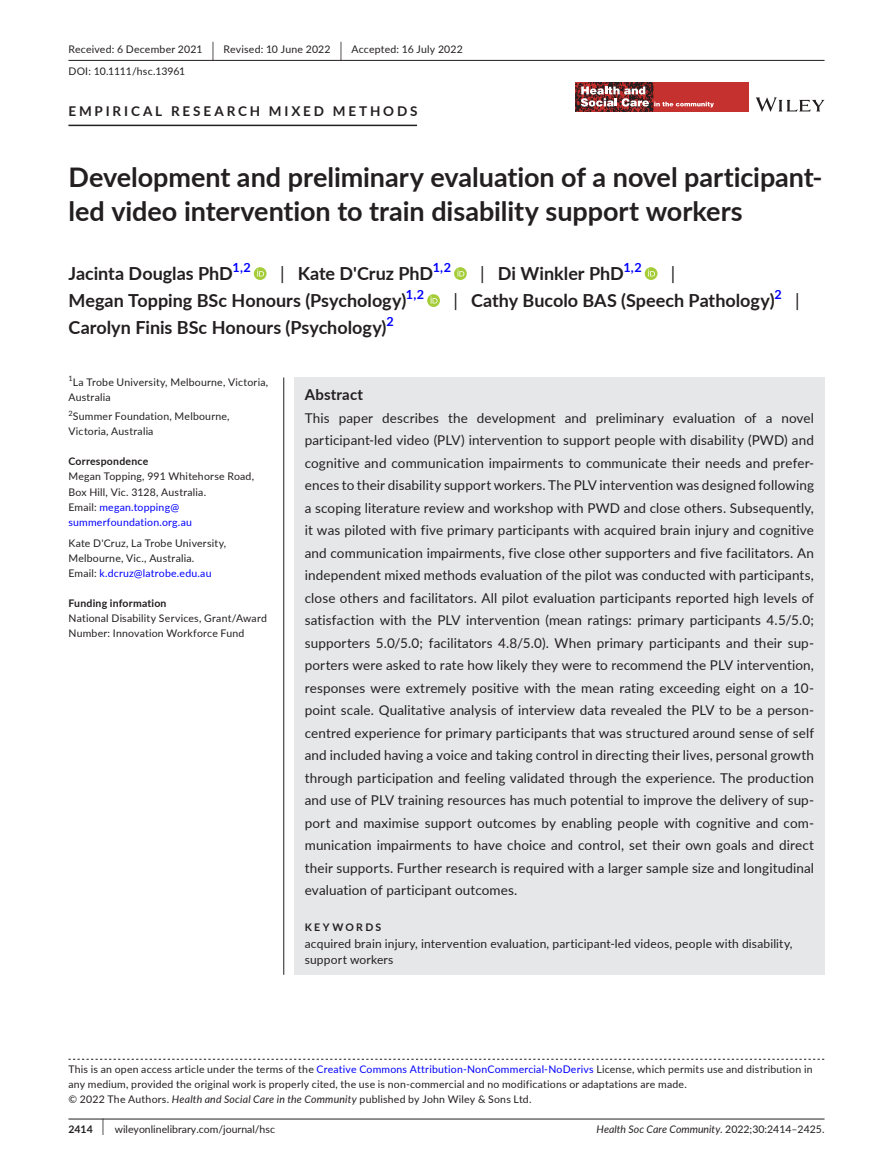
<style>
.page{position:relative;width:893px;height:1174px;background:#fff}
.page>*{position:absolute;margin:0;border:0;box-sizing:border-box;transform-origin:0 0}
.t1{font:700 27px/34.5px "Lato";color:#231f20}
.t2{font:700 18px "Lato";color:#231f20}
.t3{font:18px "Lato";color:#231f20}
.t4{font:700 15px "Lato";letter-spacing:.015em;color:#231f20}
.t5{font:13.5px/22.5px "Lato";letter-spacing:.01em;color:#231f20;text-align:justify}
.t6{font:700 13.5px "Lato";letter-spacing:.21em;color:#231f20}
.t7{font:700 12.6px "Lato";color:#00f}
.t8{font:12px/16.5px "Lato";letter-spacing:.015em;color:#231f20}
.t9{font:10.5px/15px "Lato";letter-spacing:.02em;color:#231f20}
.t10{font:italic 10.5px "Lato";color:#231f20}
.t11{font:10.5px "Lato";color:#231f20}
.t12{font:700 10.5px "Lato";letter-spacing:.02em;color:#231f20}
.t13{font:700 10.5px "Lato";letter-spacing:.22em;color:#231f20}
.t14{font:7.35px "Lato";color:#231f20}
.s1{font-size:19.65px}
.s2{font-weight:400}
.s3{color:#00f}
.s4{font-style:italic}
.s5{font-weight:700}
.s6{font-size:17.4px}
.s7{font-style:normal}
</style>
<div class="page">
<hr style="left:68px;top:1118px;width:756px;height:1px;background:#231f20">
<svg style="left:756px;top:97px;width:68px;height:15px"></svg>
<img style="left:576px;top:82px;width:172px;height:30px">
<svg style="left:581px;top:86px;width:133px;height:21px"></svg>
<hr style="left:68px;top:60px;width:756px;height:1px;background:#231f20">
<hr style="left:68px;top:125px;width:349px;height:1px;background:#231f20">
<svg style="left:254px;top:267px;width:13px;height:13px"></svg>
<svg style="left:257px;top:269px;width:7px;height:7px"></svg>
<svg style="left:454px;top:267px;width:13px;height:13px"></svg>
<svg style="left:457px;top:269px;width:7px;height:7px"></svg>
<svg style="left:645px;top:267px;width:12px;height:13px"></svg>
<svg style="left:648px;top:269px;width:7px;height:7px"></svg>
<svg style="left:427px;top:294px;width:13px;height:13px"></svg>
<svg style="left:431px;top:296px;width:6px;height:7px"></svg>
<svg style="left:68px;top:1058px;width:756px;height:1px"></svg>
<div style="left:294px;top:377px;width:530px;height:597px;background:#e6e7e9"></div>
<hr style="left:283px;top:377px;width:1px;height:597px;background:#231f20">
<p class="t9" style="left:68px;top:38px;width:396px;line-height:21.8px">Received: 6 December 2021 <span class="s1">|</span> Revised: 10 June 2022 <span class="s1">|</span> Accepted: 16 July 2022<br>DOI: 10.1111/hsc.13961</p>
<p class="t6" style="left:68px;top:101px;width:350px">EMPIRICAL RESEARCH MIXED METHODS</p>
<h1 class="t1" style="left:68px;top:159px;width:755px">Development and preliminary evaluation of a novel participant&shy;led video intervention to train disability support workers</h1>
<h2 class="t2" style="left:68px;top:260px;width:166px">Jacinta Douglas PhD</h2>
<p class="t7" style="left:232px;top:258px;width:20px">1,2</p>
<h2 class="t2" style="left:280px;top:260px;width:155px"><span class="s2">|</span> Kate D'Cruz PhD</h2>
<p class="t7" style="left:433px;top:258px;width:20px">1,2</p>
<h2 class="t2" style="left:480px;top:260px;width:145px"><span class="s2">|</span> Di Winkler PhD</h2>
<p class="t7" style="left:623px;top:258px;width:20px">1,2</p>
<h2 class="t3" style="left:671px;top:260px;width:6px">|</h2>
<h2 class="t2" style="left:68px;top:287px;width:339px">Megan Topping BSc Honours (Psychology)</h2>
<p class="t7" style="left:406px;top:285px;width:20px">1,2</p>
<h2 class="t2" style="left:453px;top:287px;width:323px"><span class="s2">|</span> Cathy Bucolo BAS (Speech Pathology)</h2>
<p class="t7" style="left:774px;top:285px;width:9px">2</p>
<h2 class="t3" style="left:795px;top:287px;width:6px">|</h2>
<h2 class="t2" style="left:68px;top:314px;width:320px">Carolyn Finis BSc Honours (Psychology)</h2>
<p class="t7" style="left:386px;top:312px;width:9px">2</p>
<p class="t14" style="left:68px;top:373px;width:6px">1</p>
<p class="t9" style="left:68px;top:374px;width:201px;text-indent:4px">La Trobe University, Melbourne, Victoria,<br>Australia</p>
<p class="t9" style="left:68px;top:409px;width:163px"><sup>2</sup>Summer Foundation, Melbourne,<br>Victoria, Australia</p>
<p class="t12" style="left:68px;top:454px;width:81px">Correspondence</p>
<p class="t9" style="left:68px;top:469px;width:187px">Megan Topping, 991 Whitehorse Road,<br>Box Hill, Vic. 3128, Australia.<br>Email: <span class="s3">megan.topping@ summerfoundation.org.au</span></p>
<p class="t9" style="left:68px;top:535px;width:159px">Kate D'Cruz, La Trobe University,<br>Melbourne, Vic., Australia.<br>Email: <span class="s3">k.dcruz@latrobe.edu.au</span></p>
<p class="t12" style="left:68px;top:595px;width:100px">Funding information</p>
<p class="t9" style="left:68px;top:610px;width:200px">National Disability Services, Grant/Award<br>Number: Innovation Workforce Fund</p>
<p class="t4" style="left:305px;top:383px;width:60px">Abstract</p>
<p class="t5" style="left:305px;top:406px;width:511px">This paper describes the development and preliminary evaluation of a novel participant-led video (PLV) intervention to support people with disability (PWD) and cognitive and communication impairments to communicate their needs and prefer&shy;ences to their disability support workers. The PLV intervention was designed following a scoping literature review and workshop with PWD and close others. Subsequently, it was piloted with five primary participants with acquired brain injury and cognitive and communication impairments, five close other supporters and five facilitators. An independent mixed methods evaluation of the pilot was conducted with participants, close others and facilitators. All pilot evaluation participants reported high levels of satisfaction with the PLV intervention (mean ratings: primary participants 4.5/5.0; supporters 5.0/5.0; facilitators 4.8/5.0). When primary participants and their sup&shy;porters were asked to rate how likely they were to recommend the PLV intervention, responses were extremely positive with the mean rating exceeding eight on a 10- point scale. Qualitative analysis of interview data revealed the PLV to be a person&shy;centred experience for primary participants that was structured around sense of self and included having a voice and taking control in directing their lives, personal growth through participation and feeling validated through the experience. The production and use of PLV training resources has much potential to improve the delivery of sup&shy;port and maximise support outcomes by enabling people with cognitive and com&shy;munication impairments to have choice and control, set their own goals and direct their supports. Further research is required with a larger sample size and longitudinal evaluation of participant outcomes.</p>
<p class="t13" style="left:305px;top:919px;width:78px">KEYWORDS</p>
<p class="t8" style="left:305px;top:934px;width:489px">acquired brain injury, intervention evaluation, participant-led videos, people with disability, support workers</p>
<p class="t9" style="left:68px;top:1061px;width:746px">This is an open access article under the terms of the <span class="s3">Creative Commons Attribution-NonCommercial-NoDerivs</span> License, which permits use and distribution in any medium, provided the original work is properly cited, the use is non-commercial and no modifications or adaptations are made.<br>© 2022 The Authors. <span class="s4">Health and Social Care in the Community</span> published by John Wiley &amp; Sons Ltd.</p>
<p class="t11" style="left:68px;top:1121px;width:208px"><span class="s5">2414</span> <span class="s6">|</span> wileyonlinelibrary.com/journal/hsc</p>
<p class="t10" style="left:597px;top:1121px;width:229px">Health Soc Care Community. <span class="s7">2022;30:2414–2425.</span></p>
</div>
